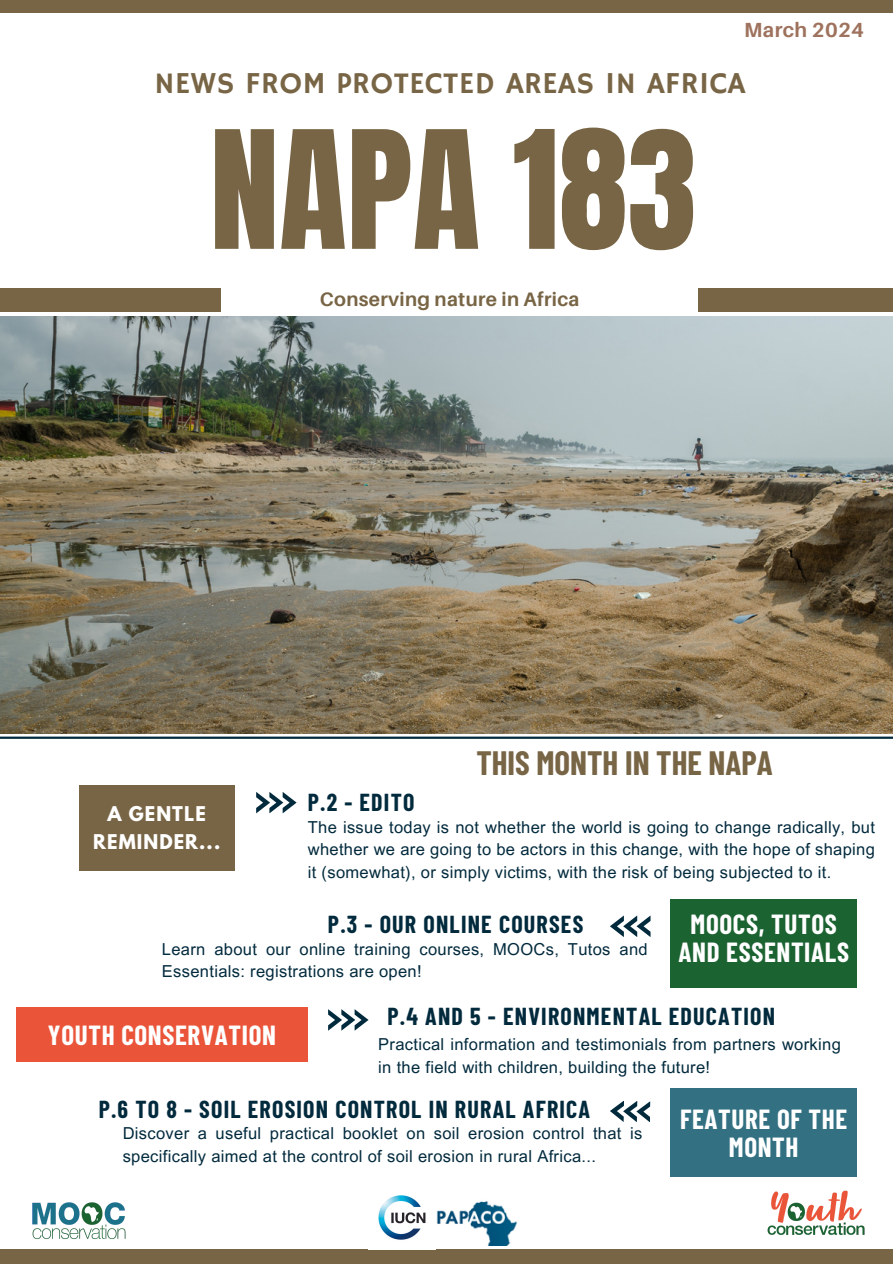
<style>
.page{position:relative;width:893px;height:1264px;background:#fff}
.page>*{position:absolute;margin:0;border:0;box-sizing:border-box;transform-origin:0 0}
.t1{font:139.35px "Anton";color:#786545}
.t2{font:700 33px "Barlow Condensed";color:#786545}
.t3{font:30.3px "Hammersmith One";letter-spacing:.015em;color:#786545}
.t4{font:700 27px/28.2px "Barlow Condensed";letter-spacing:.025em;color:#fff;text-align:center}
.t5{font:700 24px "Barlow Condensed";letter-spacing:.05em;color:#022a3d}
.t6{font:700 20.4px "Aileron";letter-spacing:.015em;color:#9e725d}
.t7{font:700 19.5px "Aileron";letter-spacing:.015em;color:#786545}
.t8{font:700 18px/28.2px "League Spartan";letter-spacing:.06em;color:#fff;text-align:center}
.t9{font:16.5px/22.5px "Arial MT Pro";letter-spacing:.02em;color:#022a3d}
</style>
<div class="page">
<div style="left:79px;top:786px;width:155px;height:84px;background:#786545"></div>
<div style="left:0;top:288px;width:220px;height:23px;background:#786545"></div>
<div style="left:698px;top:288px;width:194px;height:23px;background:#786545"></div>
<div style="left:670px;top:899px;width:187px;height:89px;background:#1c6332"></div>
<svg style="left:256px;top:792px;width:40px;height:21px"></svg>
<svg style="left:610px;top:915px;width:40px;height:21px"></svg>
<div style="left:0;top:0;width:892px;height:12px;background:#786545"></div>
<div style="left:0;top:1249px;width:892px;height:14px;background:#786545"></div>
<hr style="left:0;top:736px;width:892px;height:2px;background:#022a3d">
<img style="left:32px;top:1202px;width:94px;height:37px">
<img style="left:767px;top:1190px;width:96px;height:45px">
<img style="left:436px;top:1201px;width:82px;height:44px">
<div style="left:16px;top:1006px;width:292px;height:55px;background:#ea553a"></div>
<svg style="left:328px;top:1009px;width:40px;height:21px"></svg>
<img style="left:378px;top:1195px;width:48px;height:45px">
<div style="left:670px;top:1088px;width:187px;height:88px;background:#327082"></div>
<svg style="left:610px;top:1101px;width:40px;height:21px"></svg>
<img style="left:0;top:317px;width:892px;height:416px">
<p class="t6" style="left:744px;top:17px;width:121px">March 2024</p>
<h2 class="t3" style="left:155px;top:65px;width:592px">NEWS FROM PROTECTED AREAS IN AFRICA</h2>
<p class="t1" style="left:210px;top:90px;width:488px">NAPA 183</p>
<p class="t7" style="left:320px;top:287px;width:261px">Conserving nature in Africa</p>
<h5 class="t8" style="left:93px;top:802px;width:129px">A GENTLE<br>REMINDER...</h5>
<h5 class="t2" style="left:476px;top:741px;width:298px">THIS MONTH IN THE NAPA</h5>
<p class="t5" style="left:308px;top:787px;width:108px">P.2 - EDITO</p>
<h5 class="t9" style="left:308px;top:817px;width:568px;text-align:justify">The issue today is not whether the world is going to change radically, but whether we are going to be actors in this change, with the hope of shaping it (somewhat), or simply victims, with the risk of being subjected to it.</h5>
<h5 class="t5" style="left:328px;top:909px;width:257px">P.3 - OUR ONLINE COURSES</h5>
<p class="t9" style="left:162px;top:939px;width:487px">Learn about our online training courses, MOOCs, Tutos and<br>Essentials: registrations are open!</p>
<h4 class="t4" style="left:678px;top:908px;width:172px">MOOCS, TUTOS<br>AND ESSENTIALS</h4>
<h4 class="t4" style="left:48px;top:1020px;width:229px">YOUTH CONSERVATION</h4>
<p class="t5" style="left:387px;top:1001px;width:389px">P.4 AND 5 - ENVIRONMENTAL EDUCATION</p>
<p class="t9" style="left:378px;top:1035px;width:464px">Practical information and testimonials from partners working in the field with children, building the future!</p>
<h4 class="t5" style="left:99px;top:1094px;width:493px">P.6 TO 8 - SOIL EROSION CONTROL IN RURAL AFRICA</h4>
<p class="t9" style="left:123px;top:1124px;width:521px">Discover a useful practical booklet on soil erosion control that is specifically aimed at the control of soil erosion in rural Africa...</p>
<p class="t4" style="left:680px;top:1104px;width:169px">FEATURE OF THE<br>MONTH</p>
</div>
